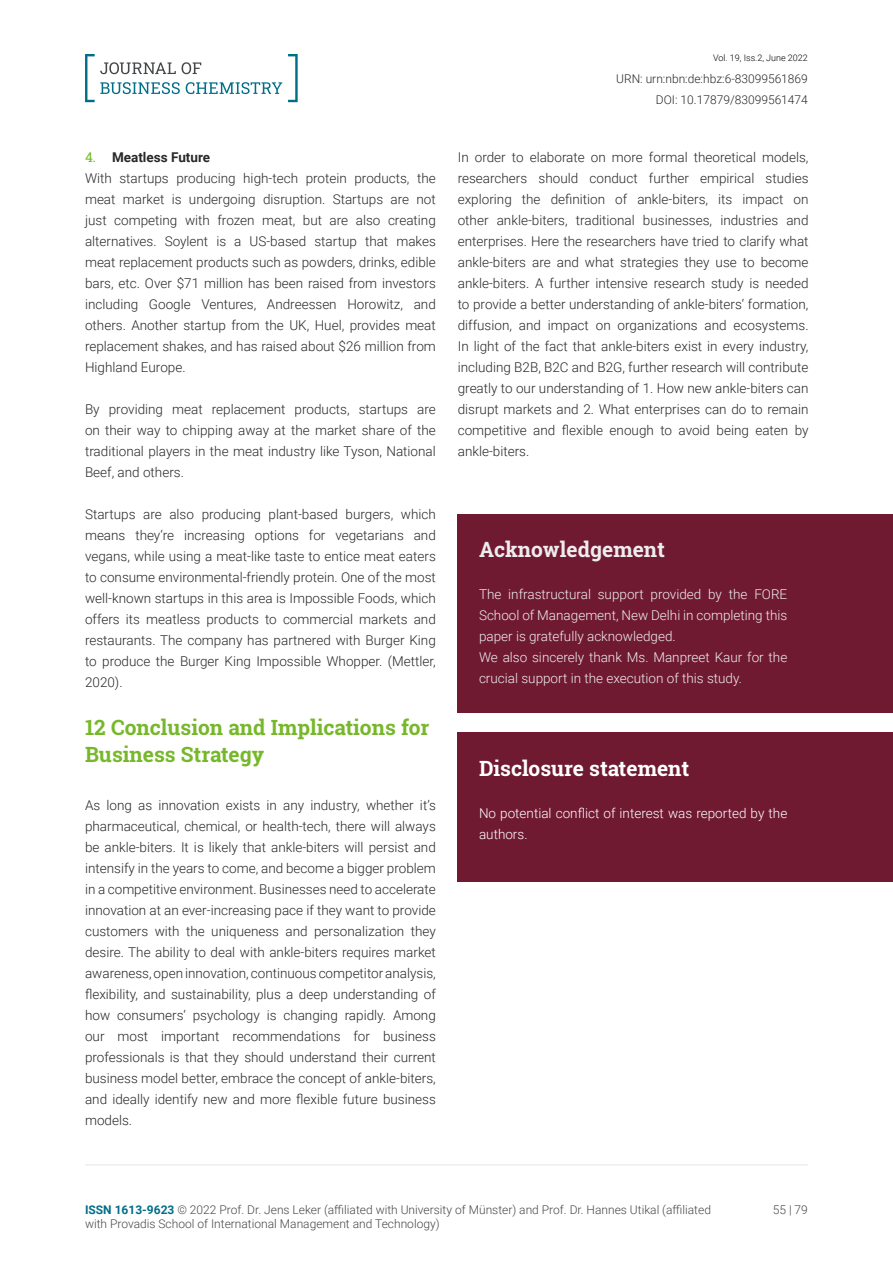
<style>
.page{position:relative;width:893px;height:1263px;background:#fff}
.page>*{position:absolute;margin:0;border:0;box-sizing:border-box;transform-origin:0 0}
.t1{font:700 21px/27px "Roboto Slab";color:#76b82a}
.t2{font:700 21px "Roboto Slab";color:#fff}
.t3{font:700 21px "Roboto Slab";color:#ededed}
.t4{font:300 13.5px/21px "Roboto";color:#282827;text-align:justify}
.t5{font:300 13.5px/21px "Roboto";color:#ededed}
.t6{font:300 13.5px/21px "Roboto";color:#fff}
.t7{font:300 12px/14.4px "Roboto";color:#444749}
.t8{font:300 12px/21px "Roboto";color:#282827;text-align:right}
.t9{font:300 9px "Roboto";color:#000}
.s1{font-family:"Roboto Slab";font-weight:400;color:#76b82a}
.s2{font-weight:700}
.s3{font-weight:700;color:#006e89}
</style>
<div class="page">
<hr style="left:85px;top:1164px;width:723px;height:2px;background:#ededed">
<svg style="left:288px;top:54px;width:10px;height:48px"></svg>
<svg style="left:85px;top:54px;width:197px;height:48px"></svg>
<div style="left:458px;top:514px;width:435px;height:198px;background:#701a32"></div>
<div style="left:458px;top:732px;width:435px;height:150px;background:#701a32"></div>
<p class="t9" style="left:713px;top:51px;width:96px">Vol. 19, Iss.2, June 2022</p>
<p class="t4" style="left:85px;top:146px;width:352px;text-align:left"><span class="s1">4.</span> <span class="s2">Meatless Future<br></span>With startups producing high-tech protein products, the meat market is undergoing disruption. Startups are not just competing with frozen meat, but are also creating alternatives. Soylent is a US-based startup that makes meat replacement products such as powders, drinks, edible bars, etc. Over $71 million has been raised from investors including Google Ventures, Andreessen Horowitz, and others. Another startup from the UK, Huel, provides meat replacement shakes, and has raised about $26 million from Highland Europe.</p>
<p class="t4" style="left:85px;top:398px;width:352px">By providing meat replacement products, startups are on their way to chipping away at the market share of the traditional players in the meat industry like Tyson, National Beef, and others.</p>
<p class="t4" style="left:85px;top:503px;width:352px">Startups are also producing plant-based burgers, which means they‘re increasing options for vegetarians and vegans, while using a meat-like taste to entice meat eaters to consume environmental-friendly protein. One of the most well-known startups in this area is Impossible Foods, which offers its meatless products to commercial markets and restaurants. The company has partnered with Burger King to produce the Burger King Impossible Whopper. (Mettler, 2020).</p>
<h1 class="t1" style="left:85px;top:713px;width:346px">12 Conclusion and Implications for<br>Business Strategy</h1>
<p class="t4" style="left:85px;top:794px;width:352px">As long as innovation exists in any industry, whether it’s pharmaceutical, chemical, or health-tech, there will always be ankle-biters. It is likely that ankle-biters will persist and intensify in the years to come, and become a bigger problem in a competitive environment. Businesses need to accelerate innovation at an ever-increasing pace if they want to provide customers with the uniqueness and personalization they desire. The ability to deal with ankle-biters requires market awareness, open innovation, continuous competitor analysis, flexibility, and sustainability, plus a deep understanding of how consumers‘ psychology is changing rapidly. Among our most important recommendations for business professionals is that they should understand their current business model better, embrace the concept of ankle-biters, and ideally identify new and more flexible future business models.</p>
<p class="t8" style="left:616px;top:67px;width:193px">URN: urn:nbn:de:hbz:6-83099561869<br>DOI: 10.17879/83099561474</p>
<p class="t4" style="left:458px;top:146px;width:352px">In order to elaborate on more formal theoretical models, researchers should conduct further empirical studies exploring the definition of ankle-biters, its impact on other ankle-biters, traditional businesses, industries and enterprises. Here the researchers have tried to clarify what ankle-biters are and what strategies they use to become ankle-biters. A further intensive research study is needed to provide a better understanding of ankle-biters‘ formation, diffusion, and impact on organizations and ecosystems.<br>In light of the fact that ankle-biters exist in every industry, including B2B, B2C and B2G, further research will contribute greatly to our understanding of 1. How new ankle-biters can disrupt markets and 2. What enterprises can do to remain competitive and flexible enough to avoid being eaten by ankle-biters.</p>
<h1 class="t3" style="left:479px;top:535px;width:188px">Acknowledgement</h1>
<p class="t5" style="left:479px;top:584px;width:310px">The infrastructural support provided by the FORE School of Management, New Delhi in completing this paper is gratefully acknowledged.<br>We also sincerely thank Ms. Manpreet Kaur for the crucial support in the execution of this study.</p>
<h1 class="t2" style="left:479px;top:754px;width:212px">Disclosure statement</h1>
<p class="t6" style="left:479px;top:802px;width:310px">No potential conflict of interest was reported by the authors.</p>
<p class="t7" style="left:85px;top:1202px;width:627px"><span class="s3">ISSN 1613-9623</span> © 2022 Prof. Dr. Jens Leker (affiliated with University of Münster) and Prof. Dr. Hannes Utikal (affiliated with Provadis School of International Management and Technology)</p>
<p class="t7" style="left:773px;top:1202px;width:37px">55 | 79</p>
</div>
